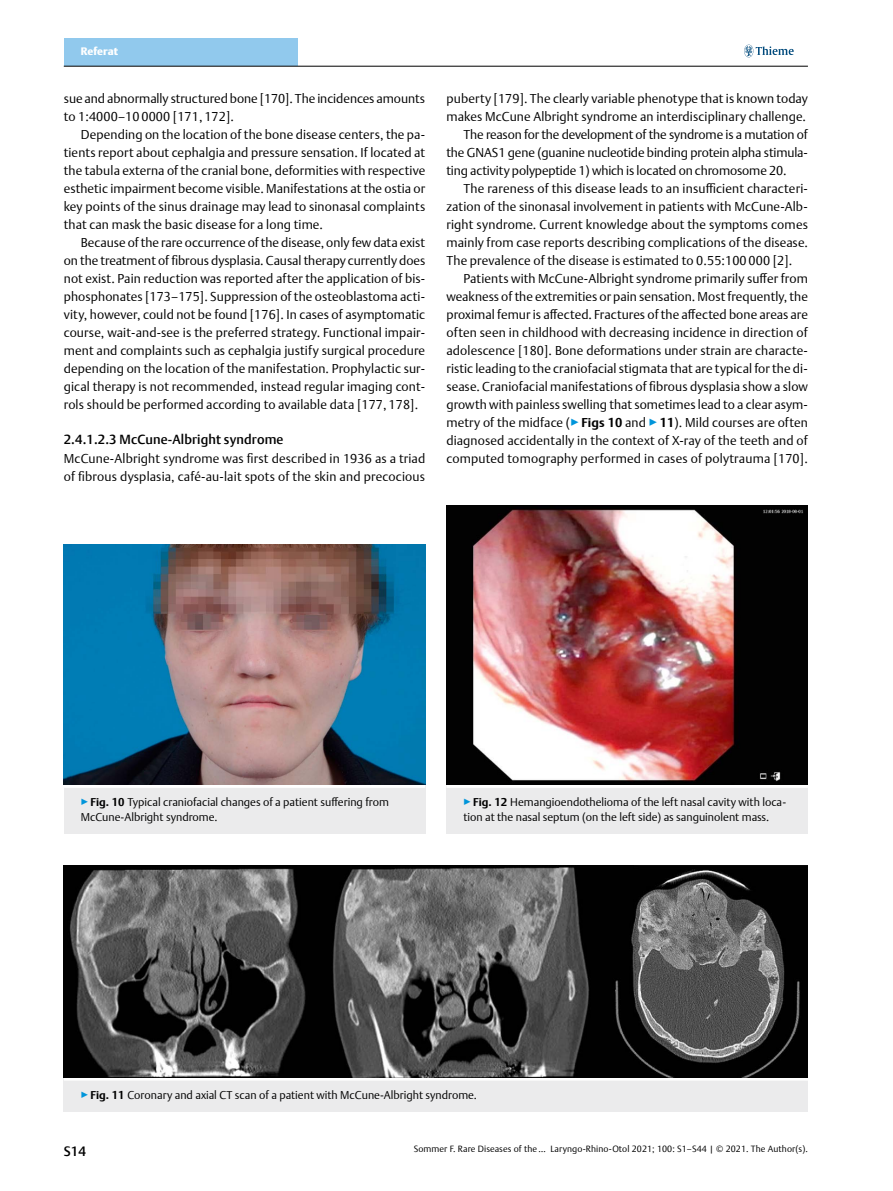
<style>
.page{position:relative;width:893px;height:1191px;background:#fff}
.page>*{position:absolute;margin:0;border:0;box-sizing:border-box;transform-origin:0 0}
.t1{font:500 13.5px "Thieme Argo 2011";color:#000}
.t2{font:500 13.2px "Thieme Argo 2011";letter-spacing:.01em;color:#000}
.t3{font:300 12.75px/18px "Thieme Argo 2011";letter-spacing:.01em;color:#000}
.t4{font:300 12.75px "Thieme Argo 2011";letter-spacing:-.01em;color:#000}
.t5{font:300 11.25px/15px "Thieme Argo 2011";color:#000}
.t6{font:900 10.8px "Thieme Argo 2011";letter-spacing:.005em;color:#fff}
.t7{font:300 9px "Thieme Argo 2011";letter-spacing:.01em;color:#000}
.s1{color:#0095da}
.s2{font-weight:700}
</style>
<div class="page">
<div style="left:64px;top:38px;width:234px;height:28px;background:#91c9ed"></div>
<svg style="left:744px;top:45px;width:50px;height:12px"></svg>
<hr style="left:64px;top:66px;width:744px;height:1px;background:#000">
<div style="left:64px;top:784px;width:361px;height:49px;background:#ebebec"></div>
<svg style="left:64px;top:784px;width:361px;height:4px"></svg>
<img style="left:64px;top:545px;width:361px;height:239px">
<div style="left:64px;top:1077px;width:744px;height:34px;background:#ebebec"></div>
<svg style="left:64px;top:1077px;width:744px;height:3px;background:#afafaf"></svg>
<img style="left:64px;top:865px;width:744px;height:212px">
<div style="left:446px;top:784px;width:362px;height:49px;background:#ebebec"></div>
<svg style="left:446px;top:784px;width:362px;height:4px"></svg>
<img style="left:446px;top:505px;width:362px;height:279px">
<p class="t6" style="left:81px;top:44px;width:39px">Referat</p>
<p class="t3" style="left:64px;top:89px;width:363px">sue and abnormally structured bone [170]. The incidences amounts to 1:4000–10 0000 [171, 172].</p>
<p class="t3" style="left:64px;top:125px;width:363px;text-align:justify;text-indent:17px">Depending on the location of the bone disease centers, the pa&shy;tients report about cephalgia and pressure sensation. If located at the tabula externa of the cranial bone, deformities with respective esthetic impairment become visible. Manifestations at the ostia or key points of the sinus drainage may lead to sinonasal complaints that can mask the basic disease for a long time.</p>
<p class="t3" style="left:64px;top:233px;width:363px;text-align:justify;text-indent:17px">Because of the rare occurrence of the disease, only few data exist on the treatment of fibrous dysplasia. Causal therapy currently does not exist. Pain reduction was reported after the application of bis&shy;phosphonates [173–175]. Suppression of the osteoblastoma acti&shy;vity, however, could not be found [176]. In cases of asymptomatic course, wait-and-see is the preferred strategy. Functional impair&shy;ment and complaints such as cephalgia justify surgical procedure depending on the location of the manifestation. Prophylactic sur&shy;gical therapy is not recommended, instead regular imaging cont&shy;rols should be performed according to available data [177, 178].</p>
<p class="t2" style="left:64px;top:431px;width:221px">2.4.1.2.3 McCune-Albright syndrome</p>
<p class="t3" style="left:64px;top:449px;width:363px">McCune-Albright syndrome was first described in 1936 as a triad of fibrous dysplasia, café-au-lait spots of the skin and precocious</p>
<p class="t3" style="left:446px;top:89px;width:363px">puberty [179]. The clearly variable phenotype that is known today</p>
<p class="t3" style="left:446px;top:107px;width:361px">makes McCune Albright syndrome an interdisciplinary challenge.</p>
<p class="t4" style="left:463px;top:126px;width:346px">The reason for the development of the syndrome is a mutation of</p>
<p class="t4" style="left:446px;top:144px;width:363px">the GNAS1 gene (guanine nucleotide binding protein alpha stimula-</p>
<p class="t4" style="left:446px;top:162px;width:342px">ting activity polypeptide 1) which is located on chromosome 20.</p>
<p class="t3" style="left:463px;top:179px;width:346px">The rareness of this disease leads to an insufficient characteri-</p>
<p class="t3" style="left:446px;top:197px;width:363px">zation of the sinonasal involvement in patients with McCune-Alb-</p>
<p class="t3" style="left:446px;top:215px;width:363px">right syndrome. Current knowledge about the symptoms comes</p>
<p class="t3" style="left:446px;top:233px;width:363px">mainly from case reports describing complications of the disease.</p>
<p class="t3" style="left:446px;top:251px;width:347px">The prevalence of the disease is estimated to 0.55:100 000 [2].</p>
<p class="t3" style="left:463px;top:269px;width:346px">Patients with McCune-Albright syndrome primarily suffer from</p>
<p class="t3" style="left:446px;top:287px;width:363px">weakness of the extremities or pain sensation. Most frequently, the</p>
<p class="t3" style="left:446px;top:305px;width:363px">proximal femur is affected. Fractures of the affected bone areas are</p>
<p class="t3" style="left:446px;top:323px;width:363px">often seen in childhood with decreasing incidence in direction of</p>
<p class="t3" style="left:446px;top:341px;width:363px">adolescence [180]. Bone deformations under strain are characte-</p>
<p class="t3" style="left:446px;top:359px;width:363px">ristic leading to the craniofacial stigmata that are typical for the di-</p>
<p class="t3" style="left:446px;top:377px;width:363px">sease. Craniofacial manifestations of fibrous dysplasia show a slow</p>
<p class="t3" style="left:446px;top:395px;width:363px">growth with painless swelling that sometimes lead to a clear asym-</p>
<p class="t3" style="left:446px;top:413px;width:363px">metry of the midface (<span class="s1">▶</span><span class="s2">Figs 10</span> and <span class="s1">▶</span><span class="s2">11</span>). Mild courses are often</p>
<p class="t3" style="left:446px;top:431px;width:363px">diagnosed accidentally in the context of X-ray of the teeth and of</p>
<p class="t3" style="left:446px;top:449px;width:363px">computed tomography performed in cases of polytrauma [170].</p>
<p class="t5" style="left:81px;top:794px;width:310px"><span class="s1">▶</span><span class="s2">Fig. 10</span> Typical craniofacial changes of a patient suffering from<br>McCune-Albright syndrome.</p>
<p class="t5" style="left:463px;top:794px;width:324px"><span class="s1">▶</span><span class="s2">Fig. 12</span> Hemangioendothelioma of the left nasal cavity with loca&shy;tion at the nasal septum (on the left side) as sanguinolent mass.</p>
<p class="t5" style="left:81px;top:1087px;width:398px"><span class="s1">▶</span><span class="s2">Fig. 11</span> Coronary and axial CT scan of a patient with McCune-Albright syndrome.</p>
<p class="t1" style="left:64px;top:1142px;width:24px">S14</p>
<p class="t7" style="left:414px;top:1143px;width:396px">Sommer F. Rare Diseases of the … Laryngo-Rhino-Otol 2021; 100: S1–S44 | © 2021. The Author(s).</p>
</div>
